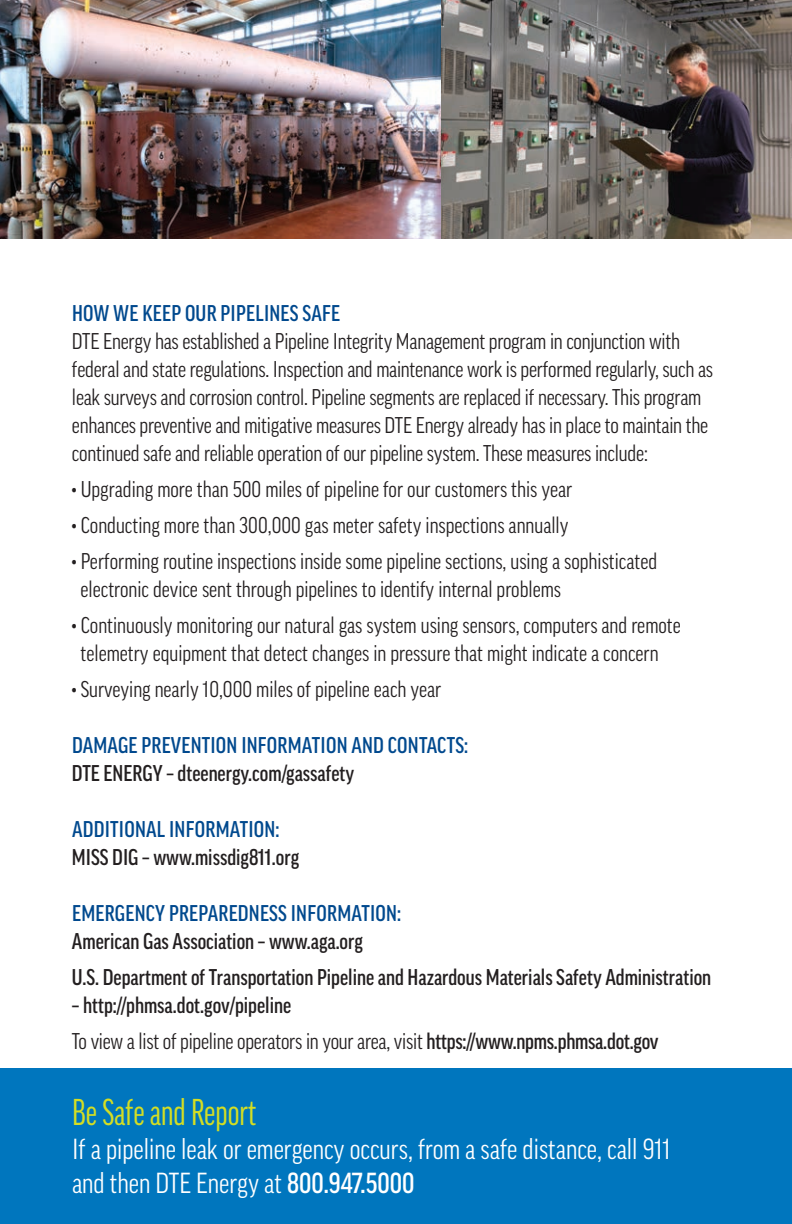
<style>
.page{position:relative;width:792px;height:1224px;background:#fff}
.page>*{position:absolute;margin:0;border:0;box-sizing:border-box;transform-origin:0 0}
.t1{font:36px "Good Pro X Cond News";color:#d4de23}
.t2{font:condensed 28px/34px "Good Pro";color:#fff}
.t3{font:condensed 22px/28px "Good Pro";letter-spacing:-.005em;color:#231f20}
.t4{font:500 condensed 22px/36px "Good Pro";color:#231f20}
.t5{font:500 condensed 22px "Good Pro";letter-spacing:.01em;color:#01498e}
.s1{font-weight:400}
.s2{font-weight:500}
</style>
<div class="page">
<img style="left:441px;top:0;width:351px;height:238px">
<img style="left:0;top:0;width:441px;height:238px">
<div style="left:0;top:1069px;width:792px;height:155px;background:#0076be"></div>
<p class="t5" style="left:72px;top:301px;width:270px">HOW WE KEEP OUR PIPELINES SAFE</p>
<p class="t3" style="left:72px;top:328px;width:643px">DTE Energy has established a Pipeline Integrity Management program in conjunction with federal and state regulations. Inspection and maintenance work is performed regularly, such as leak surveys and corrosion control. Pipeline segments are replaced if necessary. This program enhances preventive and mitigative measures DTE Energy already has in place to maintain the continued safe and reliable operation of our pipeline system. These measures include:</p>
<p class="t3" style="left:72px;top:476px;width:502px">• Upgrading more than 500 miles of pipeline for our customers this year</p>
<p class="t3" style="left:72px;top:512px;width:498px">• Conducting more than 300,000 gas meter safety inspections annually</p>
<p class="t3" style="left:81px;top:548px;width:578px;text-indent:-9px">• Performing routine inspections inside some pipeline sections, using a sophisticated electronic device sent through pipelines to identify internal problems</p>
<p class="t3" style="left:81px;top:612px;width:602px;text-indent:-9px">• Continuously monitoring our natural gas system using sensors, computers and remote telemetry equipment that detect changes in pressure that might indicate a concern</p>
<p class="t3" style="left:72px;top:676px;width:371px">• Surveying nearly 10,000 miles of pipeline each year</p>
<p class="t5" style="left:72px;top:733px;width:398px">DAMAGE PREVENTION INFORMATION AND CONTACTS:</p>
<p class="t4" style="left:72px;top:756px;width:284px">DTE ENERGY – dteenergy.com/gassafety</p>
<p class="t5" style="left:72px;top:817px;width:209px">ADDITIONAL INFORMATION:</p>
<p class="t4" style="left:72px;top:840px;width:229px">MISS DIG – www.missdig811.org</p>
<p class="t5" style="left:72px;top:901px;width:331px">EMERGENCY PREPAREDNESS INFORMATION:</p>
<p class="t4" style="left:72px;top:924px;width:641px">American Gas Association – www.aga.org<br>U.S. Department of Transportation Pipeline and Hazardous Materials Safety Administration</p>
<p class="t4" style="left:72px;top:988px;width:588px">– http://phmsa.dot.gov/pipeline<br><span class="s1">To view a list of pipeline operators in your area, visit</span> https://www.npms.phmsa.dot.gov</p>
<h1 class="t1" style="left:72px;top:1092px;width:186px">Be Safe and Report</h1>
<p class="t2" style="left:72px;top:1132px;width:601px">If a pipeline leak or emergency occurs, from a safe distance, call 911 and then DTE Energy at <span class="s2">800.947.5000</span></p>
</div>
